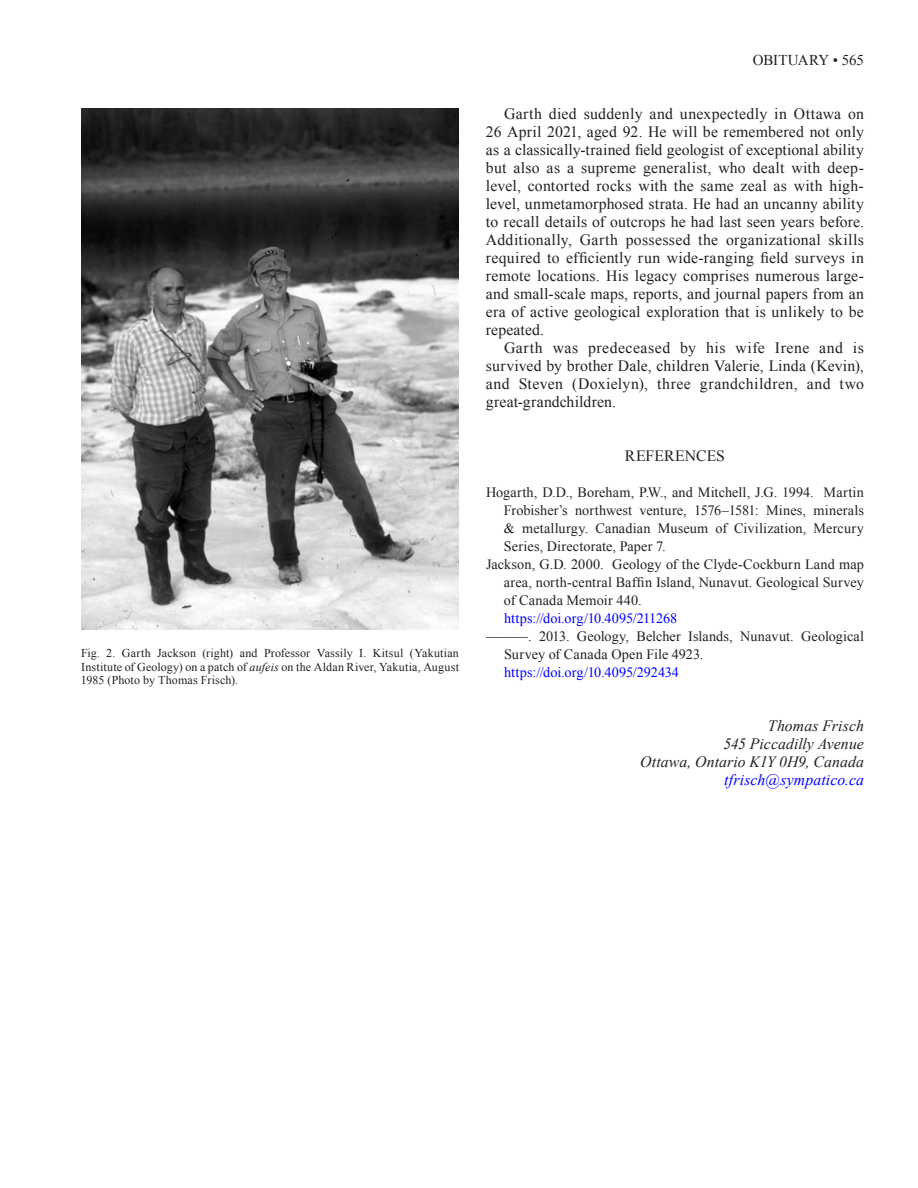
<style>
.page{position:relative;width:918px;height:1188px;background:#fff}
.page>*{position:absolute;margin:0;border:0;box-sizing:border-box;transform-origin:0 0}
.Body_Copy{font:15.75px/18px "Times New Roman";letter-spacing:.015em;color:#231f20;text-align:justify}
.Body_Copy-2{font:italic 15.75px "Times New Roman";letter-spacing:.005em;color:#231f20}
.Body_Copy-3{font:italic 15.75px "Times New Roman";letter-spacing:.005em;color:#00f}
.Header_Level_1{font:15.75px "Times New Roman";color:#231f20}
.Footnotes{font:15px "Times New Roman";letter-spacing:-.015em;color:#231f20}
.References{font:14.25px/18px "Times New Roman";letter-spacing:.01em;color:#231f20;text-align:justify}
.References-2{font:14.25px "Times New Roman";color:#00f}
.Table_Copy{font:12px/13.5px "Times New Roman";letter-spacing:.01em;color:#231f20;text-align:justify}
.s1{font-style:italic}
</style>
<div class="page">
<img style="left:81px;top:108px;width:378px;height:522px">
<p class="Table_Copy" style="left:81px;top:646px;width:380px">Fig. 2. Garth Jackson (right) and Professor Vassily I. Kitsul (Yakutian Institute of Geology) on a patch of <span class="s1">aufeis</span> on the Aldan River, Yakutia, August 1985 (Photo by Thomas Frisch).</p>
<p class="Footnotes" style="left:753px;top:50px;width:113px">OBITUARY • 565</p>
<p class="Body_Copy" style="left:486px;top:104px;width:380px;text-indent:18px">Garth died suddenly and unexpectedly in Ottawa on 26 April 2021, aged 92. He will be remembered not only as a classically-trained field geologist of exceptional ability but also as a supreme generalist, who dealt with deep&shy;level, contorted rocks with the same zeal as with high&shy;level, unmetamorphosed strata. He had an uncanny ability to recall details of outcrops he had last seen years before.<br>Additionally, Garth possessed the organizational skills required to efficiently run wide-ranging field surveys in remote locations. His legacy comprises numerous large&shy;and small-scale maps, reports, and journal papers from an era of active geological exploration that is unlikely to be repeated.</p>
<p class="Body_Copy" style="left:486px;top:338px;width:380px;text-indent:18px">Garth was predeceased by his wife Irene and is survived by brother Dale, children Valerie, Linda (Kevin), and Steven (Doxielyn), three grandchildren, and two great-grandchildren.</p>
<p class="Header_Level_1" style="left:625px;top:445px;width:102px">REFERENCES</p>
<p class="References" style="left:504px;top:483px;width:362px;text-indent:-18px">Hogarth, D.D., Boreham, P.W., and Mitchell, J.G. 1994. Martin Frobisher’s northwest venture, 1576–1581: Mines, minerals &amp; metallurgy. Canadian Museum of Civilization, Mercury Series, Directorate, Paper 7.</p>
<p class="References" style="left:504px;top:555px;width:361px;text-indent:-18px">Jackson, G.D. 2000. Geology of the Clyde-Cockburn Land map area, north-central Baffin Island, Nunavut. Geological Survey of Canada Memoir 440.</p>
<p class="References-2" style="left:504px;top:609px;width:175px">https://doi.org/10.4095/211268</p>
<p class="References" style="left:504px;top:627px;width:362px;text-indent:-18px">———. 2013. Geology, Belcher Islands, Nunavut. Geological<br>Survey of Canada Open File 4923.</p>
<p class="References-2" style="left:504px;top:663px;width:176px">https://doi.org/10.4095/292434</p>
<p class="Body_Copy-2" style="left:768px;top:715px;width:98px">Thomas Frisch</p>
<p class="Body_Copy-2" style="left:724px;top:733px;width:142px">545 Piccadilly Avenue</p>
<p class="Body_Copy-2" style="left:640px;top:751px;width:225px">Ottawa, Ontario K1Y 0H9, Canada</p>
<p class="Body_Copy-3" style="left:724px;top:769px;width:141px">tfrisch@sympatico.ca</p>
</div>
